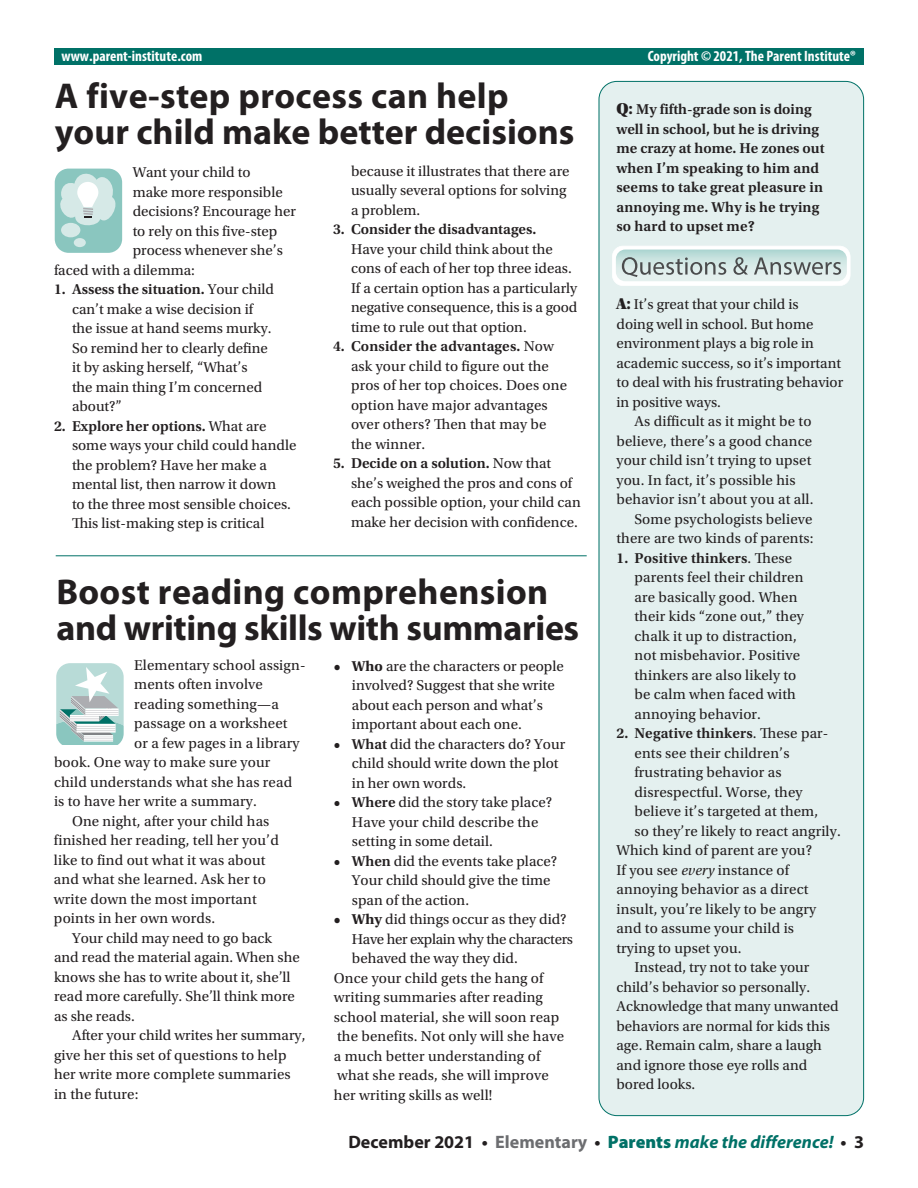
<style>
.page{position:relative;width:918px;height:1188px;background:#fff}
.page>*{position:absolute;margin:0;border:0;box-sizing:border-box;transform-origin:0 0}
.t1{font:700 36px/36px "Myriad Pro";color:#231f20}
.t2{font:italic 700 18px "Myriad Pro";color:#007167}
.t3{font:15px/19.5px "Utopia Std";color:#231f20}
.t4{font:600 15px/19.5px "Utopia Std";letter-spacing:.01em;color:#231f20}
.t5{font:700 condensed 15px "Myriad Pro";color:#fff}
.t6{font:15px "Utopia Std";letter-spacing:-.02em;color:#231f20}
.s1{font-weight:600}
.s2{font-weight:700}
.s3{font-family:"Utopia Std Black Headline";font-weight:400;font-size:16.5px}
.s4{font-family:"Utopia Std Black Headline";font-size:16.5px}
.s5{font-weight:400}
.s6{font-style:italic}
.s7{font-style:normal;color:#231f20}
.s8{font-style:normal;color:#6c6d70}
.s9{font-weight:900;font-style:normal}
</style>
<div class="page">
<div style="left:599px;top:81px;width:265px;height:1035px;background:#e4f0ef;border-radius:18px"></div>
<hr style="left:56px;top:555px;width:531px;height:1px;background:#007167">
<svg style="left:56px;top:663px;width:68px;height:82px"></svg>
<svg style="left:612px;top:246px;width:238px;height:40px"></svg>
<div style="left:54px;top:49px;width:810px;height:16px;background:#007167"></div>
<svg style="left:54px;top:168px;width:69px;height:85px;background:#b2d8d4"></svg>
<p class="t5" style="left:62px;top:46px;width:142px">www.parent-institute.com</p>
<p class="t5" style="left:648px;top:46px;width:210px">Copyright © 2021, The Parent Institute®</p>
<h1 class="t1" style="left:55px;top:77px;width:521px">A five-step process can help your child make better decisions</h1>
<p class="t3" style="left:133px;top:163px;width:120px">Want your child to</p>
<p class="t3" style="left:133px;top:183px;width:152px">make more responsible</p>
<p class="t3" style="left:133px;top:202px;width:165px">decisions? Encourage her</p>
<p class="t3" style="left:133px;top:222px;width:146px">to rely on this five-step</p>
<p class="t3" style="left:133px;top:241px;width:152px">process whenever she’s</p>
<p class="t3" style="left:54px;top:261px;width:142px">faced with a dilemma:</p>
<p class="t3" style="left:72px;top:280px;width:204px;text-indent:-18px"><span class="s1">1. Assess the situation.</span> Your child can’t make a wise decision if the issue at hand seems murky.<br>So remind her to clearly define it by asking herself, “What’s<br>the main thing I’m concerned about?”</p>
<p class="t3" style="left:72px;top:417px;width:226px;text-indent:-18px"><span class="s1">2. Explore her options.</span> What are some ways your child could handle the problem? Have her make a mental list, then narrow it down<br>to the three most sensible choices.<br>This list-making step is critical</p>
<p class="t3" style="left:351px;top:162px;width:220px">because it illustrates that there are usually several options for solving a problem.</p>
<p class="t4" style="left:333px;top:220px;width:205px">3. Consider the disadvantages.</p>
<p class="t3" style="left:351px;top:240px;width:228px">Have your child think about the cons of each of her top three ideas.<br>If a certain option has a particularly negative consequence, this is a good time to rule out that option.</p>
<p class="t3" style="left:351px;top:337px;width:218px;text-indent:-18px"><span class="s1">4. Consider the advantages.</span> Now ask your child to figure out the pros of her top choices. Does one option have major advantages over others? Then that may be the winner.</p>
<p class="t3" style="left:351px;top:454px;width:231px;text-indent:-18px"><span class="s1">5. Decide on a solution.</span> Now that she’s weighed the pros and cons of each possible option, your child can make her decision with confidence.</p>
<h1 class="t1" style="left:56px;top:573px;width:524px">Boost reading comprehension and writing skills with summaries</h1>
<p class="t3" style="left:134px;top:655px;width:173px">Elementary school assign-</p>
<p class="t3" style="left:134px;top:675px;width:130px">ments often involve</p>
<p class="t3" style="left:134px;top:694px;width:146px">reading something—a</p>
<p class="t3" style="left:134px;top:714px;width:155px">passage on a worksheet</p>
<p class="t3" style="left:134px;top:733px;width:167px">or a few pages in a library</p>
<p class="t3" style="left:54px;top:753px;width:218px">book. One way to make sure your</p>
<p class="t3" style="left:54px;top:772px;width:240px">child understands what she has read</p>
<p class="t3" style="left:54px;top:792px;width:204px">is to have her write a summary.</p>
<p class="t3" style="left:72px;top:811px;width:199px">One night, after your child has</p>
<p class="t3" style="left:54px;top:831px;width:226px">finished her reading, tell her you’d</p>
<p class="t3" style="left:54px;top:850px;width:213px">like to find out what it was about</p>
<p class="t3" style="left:54px;top:870px;width:213px">and what she learned. Ask her to</p>
<p class="t3" style="left:54px;top:889px;width:204px">write down the most important</p>
<p class="t3" style="left:54px;top:909px;width:163px">points in her own words.</p>
<p class="t3" style="left:72px;top:928px;width:202px">Your child may need to go back</p>
<p class="t3" style="left:54px;top:948px;width:247px">and read the material again. When she</p>
<p class="t3" style="left:54px;top:967px;width:238px">knows she has to write about it, she’ll</p>
<p class="t3" style="left:54px;top:987px;width:242px">read more carefully. She’ll think more</p>
<p class="t3" style="left:54px;top:1006px;width:82px">as she reads.</p>
<p class="t3" style="left:72px;top:1026px;width:235px">After your child writes her summary,</p>
<p class="t3" style="left:54px;top:1045px;width:234px">give her this set of questions to help</p>
<p class="t3" style="left:54px;top:1065px;width:238px">her write more complete summaries</p>
<p class="t3" style="left:54px;top:1084px;width:86px">in the future:</p>
<p class="t3" style="left:352px;top:656px;width:213px;text-indent:-18px"><span class="s2">• Who</span> are the characters or people involved? Suggest that she write about each person and what’s important about each one.</p>
<p class="t3" style="left:352px;top:734px;width:215px;text-indent:-18px"><span class="s1">• What</span> did the characters do? Your child should write down the plot in her own words.</p>
<p class="t3" style="left:352px;top:793px;width:202px;text-indent:-18px"><span class="s1">• Where</span> did the story take place?<br>Have your child describe the setting in some detail.</p>
<p class="t3" style="left:352px;top:851px;width:207px;text-indent:-18px"><span class="s1">• When</span> did the events take place?<br>Your child should give the time span of the action.</p>
<p class="t3" style="left:334px;top:910px;width:234px"><span class="s2">• Why</span> did things occur as they did?</p>
<p class="t6" style="left:352px;top:931px;width:223px">Have her explain why the characters</p>
<p class="t3" style="left:352px;top:949px;width:167px">behaved the way they did.</p>
<p class="t3" style="left:334px;top:968px;width:211px">Once your child gets the hang of</p>
<p class="t3" style="left:334px;top:988px;width:211px">writing summaries after reading</p>
<p class="t3" style="left:334px;top:1007px;width:227px">school material, she will soon reap</p>
<p class="t3" style="left:337px;top:1027px;width:228px">the benefits. Not only will she have</p>
<p class="t3" style="left:334px;top:1046px;width:208px">a much better understanding of</p>
<p class="t3" style="left:337px;top:1066px;width:213px">what she reads, she will improve</p>
<p class="t3" style="left:334px;top:1085px;width:160px">her writing skills as well!</p>
<p class="t4" style="left:616px;top:100px;width:210px"><span class="s3">Q:</span> My fifth-grade son is doing well in school, but he is driving me crazy at home. He zones out when I’m speaking to him and seems to take great pleasure in annoying me. Why is he trying so hard to upset me?</p>
<p class="t3" style="left:616px;top:295px;width:184px"><span class="s4">A:</span> It’s great that your child is</p>
<p class="t3" style="left:617px;top:314px;width:198px">doing well in school. But home</p>
<p class="t3" style="left:617px;top:334px;width:199px">environment plays a big role in</p>
<p class="t3" style="left:617px;top:353px;width:226px">academic success, so it’s important</p>
<p class="t3" style="left:617px;top:373px;width:228px">to deal with his frustrating behavior</p>
<p class="t3" style="left:617px;top:392px;width:106px">in positive ways.</p>
<p class="t3" style="left:634px;top:412px;width:179px">As difficult as it might be to</p>
<p class="t3" style="left:616px;top:431px;width:197px">believe, there’s a good chance</p>
<p class="t3" style="left:616px;top:451px;width:196px">your child isn’t trying to upset</p>
<p class="t3" style="left:616px;top:470px;width:181px">you. In fact, it’s possible his</p>
<p class="t3" style="left:616px;top:490px;width:198px">behavior isn’t about you at all.</p>
<p class="t3" style="left:634px;top:509px;width:180px">Some psychologists believe</p>
<p class="t3" style="left:616px;top:529px;width:199px">there are two kinds of parents:</p>
<p class="t3" style="left:634px;top:548px;width:171px;text-indent:-18px"><span class="s1">1. Positive thinkers</span>. These parents feel their children are basically good. When their kids “zone out,” they chalk it up to distraction, not misbehavior. Positive thinkers are also likely to be calm when faced with annoying behavior.</p>
<p class="t4" style="left:616px;top:724px;width:214px">2. Negative thinkers<span class="s5">. These par-</span></p>
<p class="t3" style="left:634px;top:743px;width:157px">ents see their children’s</p>
<p class="t3" style="left:634px;top:763px;width:149px">frustrating behavior as</p>
<p class="t3" style="left:634px;top:782px;width:170px">disrespectful. Worse, they</p>
<p class="t3" style="left:634px;top:802px;width:185px">believe it’s targeted at them,</p>
<p class="t3" style="left:634px;top:821px;width:208px">so they’re likely to react angrily.</p>
<p class="t3" style="left:616px;top:841px;width:197px">Which kind of parent are you?</p>
<p class="t3" style="left:616px;top:860px;width:174px">If you see <span class="s6">every</span> instance of</p>
<p class="t3" style="left:616px;top:880px;width:194px">annoying behavior as a direct</p>
<p class="t3" style="left:616px;top:899px;width:201px">insult, you’re likely to be angry</p>
<p class="t3" style="left:616px;top:919px;width:179px">and to assume your child is</p>
<p class="t3" style="left:616px;top:938px;width:127px">trying to upset you.</p>
<p class="t3" style="left:634px;top:958px;width:176px">Instead, try not to take your</p>
<p class="t3" style="left:616px;top:977px;width:195px">child’s behavior so personally.</p>
<p class="t3" style="left:616px;top:997px;width:224px">Acknowledge that many unwanted</p>
<p class="t3" style="left:616px;top:1016px;width:215px">behaviors are normal for kids this</p>
<p class="t3" style="left:616px;top:1036px;width:207px">age. Remain calm, share a laugh</p>
<p class="t3" style="left:616px;top:1055px;width:192px">and ignore those eye rolls and</p>
<p class="t3" style="left:616px;top:1075px;width:80px">bored looks.</p>
<p class="t2" style="left:348px;top:1130px;width:517px"><span class="s7">December 2021 •</span> <span class="s8">Elementary</span> <span class="s7">•</span> <span class="s9">Parents</span> make the difference! <span class="s7">• 3</span></p>
</div>
